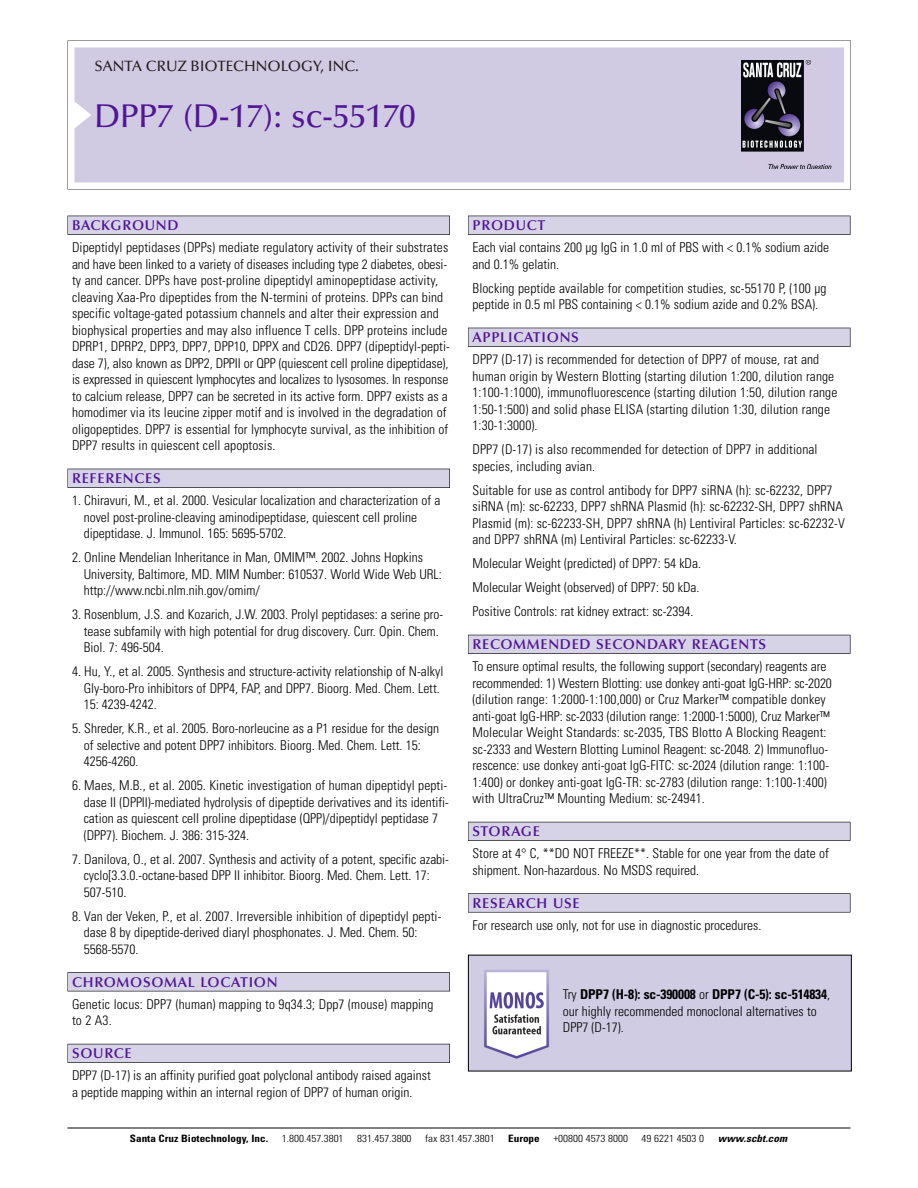
<style>
.page{position:relative;width:918px;height:1188px;background:#fff}
.page>*{position:absolute;margin:0;border:0;box-sizing:border-box;transform-origin:0 0}
.t1{font:500 33px "Optima";color:#511695}
.t2{font:500 15px "Optima";color:#231f20}
.t3{font:600 14.25px "Optima";letter-spacing:.05em;color:#511695}
.t4{font:300 condensed 13.5px/16.5px "Univers";color:#000}
.t5{font:300 condensed 10.2px "Univers";color:#000;scale:1.1 1}
.t6{font:700 condensed 10.2px "Univers";color:#000;scale:1.1 1}
.t7{font:italic 700 condensed 10.2px "Univers";letter-spacing:.005em;color:#000;scale:1.1 1}
.s1{font-weight:700}
</style>
<div class="page">
<svg style="left:68px;top:40px;width:783px;height:149px"></svg>
<div style="left:74px;top:47px;width:770px;height:135px;background:#d1cae3"></div>
<img style="left:741px;top:60px;width:90px;height:108px">
<div style="left:68px;top:216px;width:382px;height:19px;background:#525155"></div>
<div style="left:68px;top:216px;width:381px;height:18px;background:#d7d3e7"></div>
<div style="left:68px;top:469px;width:382px;height:19px;background:#515055"></div>
<div style="left:68px;top:469px;width:381px;height:18px;background:#d7d3e7"></div>
<div style="left:68px;top:972px;width:382px;height:19px;background:#545357"></div>
<div style="left:68px;top:973px;width:381px;height:18px;background:#d7d3e7"></div>
<div style="left:68px;top:1044px;width:382px;height:19px;background:#54535a"></div>
<div style="left:68px;top:1044px;width:381px;height:18px;background:#d7d3e7"></div>
<div style="left:468px;top:216px;width:382px;height:19px;background:#525155"></div>
<div style="left:468px;top:216px;width:382px;height:18px;background:#d7d3e7"></div>
<div style="left:468px;top:328px;width:382px;height:19px;background:#515055"></div>
<div style="left:468px;top:328px;width:382px;height:18px;background:#d7d3e7"></div>
<div style="left:468px;top:635px;width:382px;height:19px;background:#525158"></div>
<div style="left:468px;top:635px;width:382px;height:18px;background:#d7d3e7"></div>
<div style="left:468px;top:822px;width:382px;height:19px;background:#54535a"></div>
<div style="left:468px;top:822px;width:382px;height:18px;background:#d7d3e7"></div>
<svg style="left:468px;top:893px;width:382px;height:20px"></svg>
<div style="left:468px;top:894px;width:382px;height:18px;background:#d7d3e7"></div>
<hr style="left:68px;top:1128px;width:782px;height:1px;background:#000">
<img style="left:470px;top:957px;width:380px;height:112px">
<p class="t2" style="left:94px;top:61px;width:266px">SANTA CRUZ BIOTECHNOLOGY, INC.</p>
<h1 class="t1" style="left:94px;top:103px;width:323px">DPP7 (D-17): sc-55170</h1>
<p class="t3" style="left:72px;top:219px;width:108px">BACKGROUND</p>
<p class="t4" style="left:72px;top:240px;width:379px">Dipeptidyl peptidases (DPPs) mediate regulatory activity of their substrates and have been linked to a variety of diseases including type 2 diabetes, obesi&shy;ty and cancer. DPPs have post-proline dipeptidyl aminopeptidase activity, cleaving Xaa-Pro dipeptides from the N-termini of proteins. DPPs can bind specific voltage-gated potassium channels and alter their expression and biophysical properties and may also influence T cells. DPP proteins include DPRP1, DPRP2, DPP3, DPP7, DPP10, DPPX and CD26. DPP7 (dipeptidyl-pepti&shy;dase 7), also known as DPP2, DPPII or QPP (quiescent cell proline dipeptidase), is expressed in quiescent lymphocytes and localizes to lysosomes. In response to calcium release, DPP7 can be secreted in its active form. DPP7 exists as a homodimer via its leucine zipper motif and is involved in the degradation of oligopeptides. DPP7 is essential for lymphocyte survival, as the inhibition of DPP7 results in quiescent cell apoptosis.</p>
<p class="t3" style="left:72px;top:473px;width:90px">REFERENCES</p>
<p class="t4" style="left:84px;top:493px;width:358px;text-indent:-12px">1. Chiravuri, M., et al. 2000. Vesicular localization and characterization of a novel post-proline-cleaving aminodipeptidase, quiescent cell proline dipeptidase. J. Immunol. 165: 5695-5702.</p>
<p class="t4" style="left:84px;top:550px;width:360px;text-indent:-12px">2. Online Mendelian Inheritance in Man, OMIM™. 2002. Johns Hopkins<br>University, Baltimore, MD. MIM Number: 610537. World Wide Web URL: http://www.ncbi.nlm.nih.gov/omim/</p>
<p class="t4" style="left:84px;top:607px;width:361px;text-indent:-12px">3. Rosenblum, J.S. and Kozarich, J.W. 2003. Prolyl peptidases: a serine pro&shy;tease subfamily with high potential for drug discovery. Curr. Opin. Chem.<br>Biol. 7: 496-504.</p>
<p class="t4" style="left:84px;top:664px;width:361px;text-indent:-12px">4. Hu, Y., et al. 2005. Synthesis and structure-activity relationship of N-alkyl<br>Gly-boro-Pro inhibitors of DPP4, FAP, and DPP7. Bioorg. Med. Chem. Lett.<br>15: 4239-4242.</p>
<p class="t4" style="left:84px;top:721px;width:357px;text-indent:-12px">5. Shreder, K.R., et al. 2005. Boro-norleucine as a P1 residue for the design of selective and potent DPP7 inhibitors. Bioorg. Med. Chem. Lett. 15:<br>4256-4260.</p>
<p class="t4" style="left:84px;top:778px;width:367px;text-indent:-12px">6. Maes, M.B., et al. 2005. Kinetic investigation of human dipeptidyl pepti&shy;dase II (DPPII)-mediated hydrolysis of dipeptide derivatives and its identifi&shy;cation as quiescent cell proline dipeptidase (QPP)/dipeptidyl peptidase 7 (DPP7). Biochem. J. 386: 315-324.</p>
<p class="t4" style="left:84px;top:852px;width:367px;text-indent:-12px">7. Danilova, O., et al. 2007. Synthesis and activity of a potent, specific azabi&shy;cyclo[3.3.0.-octane-based DPP II inhibitor. Bioorg. Med. Chem. Lett. 17:<br>507-510.</p>
<p class="t4" style="left:84px;top:909px;width:359px;text-indent:-12px">8. Van der Veken, P., et al. 2007. Irreversible inhibition of dipeptidyl pepti&shy;dase 8 by dipeptide-derived diaryl phosphonates. J. Med. Chem. 50:<br>5568-5570.</p>
<p class="t3" style="left:72px;top:976px;width:207px">CHROMOSOMAL LOCATION</p>
<p class="t4" style="left:72px;top:997px;width:363px">Genetic locus: DPP7 (human) mapping to 9q34.3; Dpp7 (mouse) mapping to 2 A3.</p>
<p class="t3" style="left:72px;top:1048px;width:61px">SOURCE</p>
<p class="t4" style="left:72px;top:1068px;width:360px">DPP7 (D-17) is an affinity purified goat polyclonal antibody raised against a peptide mapping within an internal region of DPP7 of human origin.</p>
<p class="t3" style="left:473px;top:219px;width:74px">PRODUCT</p>
<p class="t4" style="left:473px;top:240px;width:358px">Each vial contains 200 µg IgG in 1.0 ml of PBS with &lt; 0.1% sodium azide and 0.1% gelatin.</p>
<p class="t4" style="left:473px;top:281px;width:356px">Blocking peptide available for competition studies, sc-55170 P, (100 µg peptide in 0.5 ml PBS containing &lt; 0.1% sodium azide and 0.2% BSA).</p>
<p class="t3" style="left:473px;top:332px;width:108px">APPLICATIONS</p>
<p class="t4" style="left:473px;top:352px;width:366px">DPP7 (D-17) is recommended for detection of DPP7 of mouse, rat and human origin by Western Blotting (starting dilution 1:200, dilution range 1:100-1:1000), immunofluorescence (starting dilution 1:50, dilution range 1:50-1:500) and solid phase ELISA (starting dilution 1:30, dilution range 1:30-1:3000).</p>
<p class="t4" style="left:473px;top:442px;width:347px">DPP7 (D-17) is also recommended for detection of DPP7 in additional species, including avian.</p>
<p class="t4" style="left:473px;top:483px;width:374px">Suitable for use as control antibody for DPP7 siRNA (h): sc-62232, DPP7 siRNA (m): sc-62233, DPP7 shRNA Plasmid (h): sc-62232-SH, DPP7 shRNA Plasmid (m): sc-62233-SH, DPP7 shRNA (h) Lentiviral Particles: sc-62232-V and DPP7 shRNA (m) Lentiviral Particles: sc-62233-V.</p>
<p class="t4" style="left:473px;top:553px;width:230px;line-height:24px;text-align:justify">Molecular Weight (predicted) of DPP7: 54 kDa.<br>Molecular Weight (observed) of DPP7: 50 kDa.<br>Positive Controls: rat kidney extract: sc-2394.</p>
<p class="t3" style="left:473px;top:639px;width:295px">RECOMMENDED SECONDARY REAGENTS</p>
<p class="t4" style="left:473px;top:659px;width:361px">To ensure optimal results, the following support (secondary) reagents are recommended: 1) Western Blotting: use donkey anti-goat IgG-HRP: sc-2020 (dilution range: 1:2000-1:100,000) or Cruz Marker™ compatible donkey anti-goat IgG-HRP: sc-2033 (dilution range: 1:2000-1:5000), Cruz Marker™ Molecular Weight Standards: sc-2035, TBS Blotto A Blocking Reagent: sc-2333 and Western Blotting Luminol Reagent: sc-2048. 2) Immunofluo&shy;rescence: use donkey anti-goat IgG-FITC: sc-2024 (dilution range: 1:100- 1:400) or donkey anti-goat IgG-TR: sc-2783 (dilution range: 1:100-1:400) with UltraCruz™ Mounting Medium: sc-24941.</p>
<p class="t3" style="left:473px;top:826px;width:69px">STORAGE</p>
<p class="t4" style="left:473px;top:846px;width:358px">Store at 4° C, **DO NOT FREEZE**. Stable for one year from the date of shipment. Non-hazardous. No MSDS required.</p>
<p class="t3" style="left:473px;top:897px;width:109px">RESEARCH USE</p>
<p class="t4" style="left:473px;top:918px;width:290px">For research use only, not for use in diagnostic procedures.</p>
<p class="t4" style="left:563px;top:987px;width:269px">Try <span class="s1">DPP7 (H-8): sc-390008</span> or <span class="s1">DPP7 (C-5): sc-514834</span>, our highly recommended monoclonal alternatives to<br>DPP7 (D-17).</p>
<p class="t6" style="left:130px;top:1135px;width:127px">Santa Cruz Biotechnology, Inc.</p>
<p class="t5" style="left:282px;top:1135px;width:58px">1.800.457.3801</p>
<p class="t5" style="left:357px;top:1135px;width:51px">831.457.3800</p>
<p class="t5" style="left:425px;top:1135px;width:65px">fax 831.457.3801</p>
<p class="t6" style="left:508px;top:1135px;width:30px">Europe</p>
<p class="t5" style="left:553px;top:1135px;width:69px">+00800 4573 8000</p>
<p class="t5" style="left:642px;top:1135px;width:58px">49 6221 4503 0</p>
<p class="t7" style="left:718px;top:1135px;width:64px">www.scbt.com</p>
</div>
